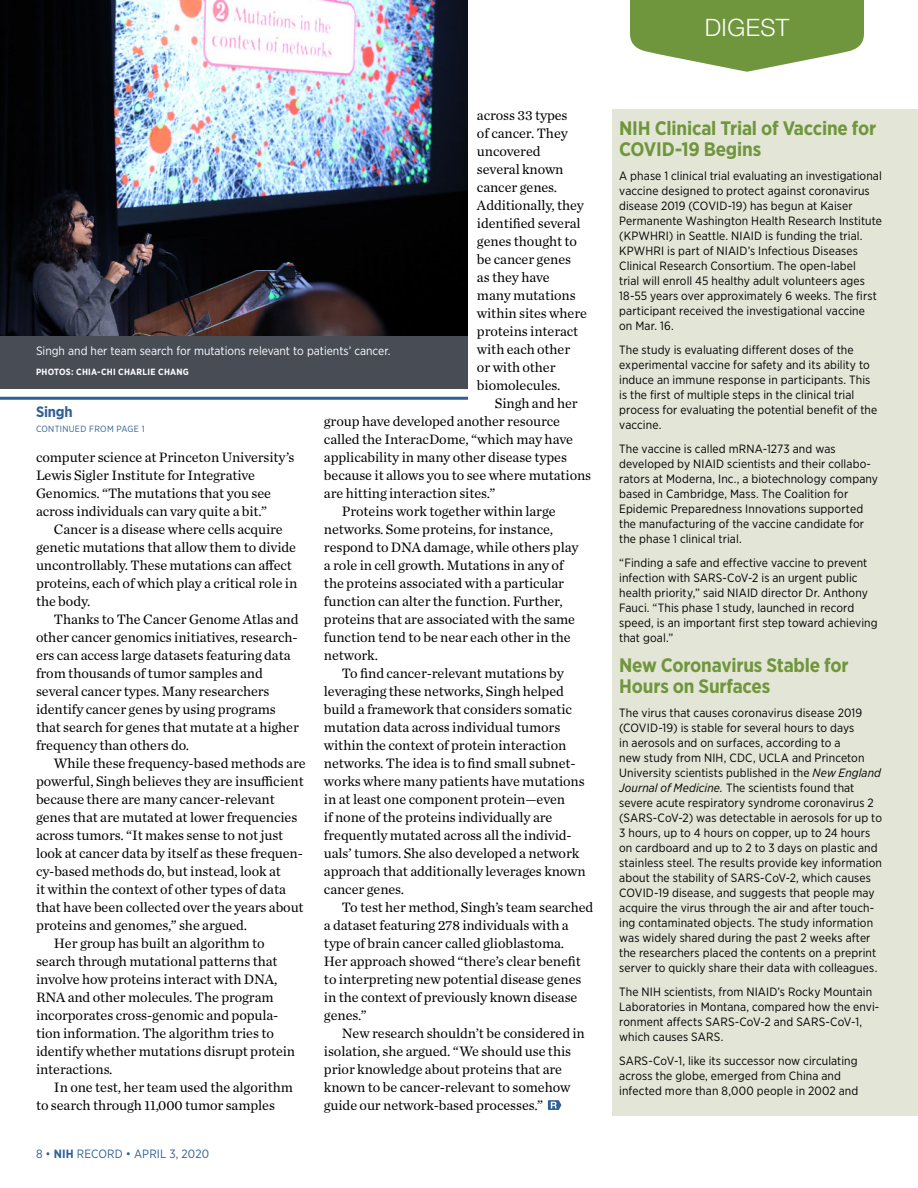
<style>
.page{position:relative;width:918px;height:1188px;background:#fff}
.page>*{position:absolute;margin:0;border:0;box-sizing:border-box;transform-origin:0 0}
.Page_jump{font:300 24px "Helvetica Neue LT Std";letter-spacing:.02em;color:#fff}
.Head__Digest{font:700 19.5px/21px "Gotham Narrow";letter-spacing:-.01em;color:#70963d}
.Head_2_Subheads_Body{font:700 15px "Gotham Narrow";letter-spacing:-.015em;color:#316094}
.Body_1{font:14.25px/18px "Chronicle Text G1";letter-spacing:-.005em;color:#000}
.Body_2__Briefs_and_S{font:12px/15px "Gotham Narrow";letter-spacing:.01em;color:#000}
.Photo_caption_revers{font:12px "Gotham Narrow";color:#fff}
.t1{font:12px "Gotham Narrow";letter-spacing:.01em;color:#316094}
.Photo_credit_reverse{font:700 9px "Gotham Narrow";letter-spacing:.03em;color:#fff}
.Page_jump-2{font:9px "Gotham Narrow";letter-spacing:.03em;color:#316094}
.s1{font-weight:700}
.s2{font-style:italic}
</style>
<div class="page">
<div style="left:613px;top:109px;width:305px;height:1006px;background:#e3e6d6"></div>
<img style="left:0;top:0;width:468px;height:336px">
<hr style="left:0;top:397px;width:468px;height:3px;background:#316094">
<div style="left:0;top:336px;width:468px;height:53px;background:#474c55"></div>
<svg style="left:630px;top:0;width:234px;height:72px"></svg>
<svg style="left:548px;top:1100px;width:13px;height:10px"></svg>
<p class="Page_jump" style="left:705px;top:13px;width:86px">DIGEST</p>
<p class="Body_1" style="left:477px;top:105px;width:112px">across 33 types<br>of cancer. They uncovered several known cancer genes.<br>Additionally, they identified several genes thought to be cancer genes as they have many mutations within sites where proteins interact with each other or with other biomolecules.</p>
<p class="Body_1" style="left:324px;top:393px;width:269px;text-indent:171px">Singh and her group have developed another resource called the InteracDome, “which may have applicability in many other disease types because it allows you to see where mutations are hitting interaction sites.”</p>
<p class="Body_1" style="left:324px;top:501px;width:256px;text-indent:18px">Proteins work together within large networks. Some proteins, for instance, respond to DNA damage, while others play a role in cell growth. Mutations in any of the proteins associated with a particular function can alter the function. Further, proteins that are associated with the same function tend to be near each other in the network.</p>
<p class="Body_1" style="left:324px;top:663px;width:263px;text-indent:18px">To find cancer-relevant mutations by leveraging these networks, Singh helped build a framework that considers somatic mutation data across individual tumors within the context of protein interaction networks. The idea is to find small subnet&shy;works where many patients have mutations in at least one component protein—even<br>if none of the proteins individually are frequently mutated across all the individ&shy;uals’ tumors. She also developed a network approach that additionally leverages known cancer genes.</p>
<p class="Body_1" style="left:324px;top:897px;width:271px;text-indent:18px">To test her method, Singh’s team searched a dataset featuring 278 individuals with a type of brain cancer called glioblastoma.<br>Her approach showed “there’s clear benefit to interpreting new potential disease genes in the context of previously known disease genes.”</p>
<p class="Body_1" style="left:324px;top:1023px;width:262px;text-indent:18px">New research shouldn’t be considered in isolation, she argued. “We should use this prior knowledge about proteins that are known to be cancer-relevant to somehow guide our network-based processes.”</p>
<p class="Photo_caption_revers" style="left:36px;top:343px;width:356px">Singh and her team search for mutations relevant to patients’ cancer.</p>
<p class="Photo_credit_reverse" style="left:36px;top:366px;width:155px">PHOTOS: CHIA-CHI CHARLIE CHANG</p>
<p class="Head_2_Subheads_Body" style="left:36px;top:402px;width:38px">Singh</p>
<p class="Page_jump-2" style="left:36px;top:423px;width:110px">CONTINUED FROM PAGE 1</p>
<p class="Body_1" style="left:36px;top:447px;width:260px">computer science at Princeton University’s Lewis Sigler Institute for Integrative Genomics. “The mutations that you see across individuals can vary quite a bit.”</p>
<p class="Body_1" style="left:36px;top:519px;width:263px;text-indent:18px">Cancer is a disease where cells acquire genetic mutations that allow them to divide uncontrollably. These mutations can affect proteins, each of which play a critical role in the body.</p>
<p class="Body_1" style="left:36px;top:609px;width:264px;text-indent:18px">Thanks to The Cancer Genome Atlas and other cancer genomics initiatives, research&shy;ers can access large datasets featuring data from thousands of tumor samples and several cancer types. Many researchers identify cancer genes by using programs that search for genes that mutate at a higher frequency than others do.</p>
<p class="Body_1" style="left:36px;top:753px;width:271px;text-indent:18px">While these frequency-based methods are powerful, Singh believes they are insufficient because there are many cancer-relevant genes that are mutated at lower frequencies across tumors. “It makes sense to not just look at cancer data by itself as these frequen&shy;cy-based methods do, but instead, look at<br>it within the context of other types of data that have been collected over the years about proteins and genomes,” she argued.</p>
<p class="Body_1" style="left:36px;top:933px;width:261px;text-indent:18px">Her group has built an algorithm to search through mutational patterns that involve how proteins interact with DNA, RNA and other molecules. The program incorporates cross-genomic and popula&shy;tion information. The algorithm tries to identify whether mutations disrupt protein interactions.</p>
<p class="Body_1" style="left:36px;top:1077px;width:258px;text-indent:18px">In one test, her team used the algorithm to search through 11,000 tumor samples</p>
<p class="t1" style="left:36px;top:1146px;width:175px">8 • <span class="s1">NIH</span> RECORD • APRIL 3, 2020</p>
<p class="Head__Digest" style="left:619px;top:117px;width:259px">NIH Clinical Trial of Vaccine for<br>COVID-19 Begins</p>
<p class="Body_2__Briefs_and_S" style="left:619px;top:168px;width:264px">A phase 1 clinical trial evaluating an investigational vaccine designed to protect against coronavirus disease 2019 (COVID-19) has begun at Kaiser Permanente Washington Health Research Institute (KPWHRI) in Seattle. NIAID is funding the trial.<br>KPWHRI is part of NIAID’s Infectious Diseases Clinical Research Consortium. The open-label<br>trial will enroll 45 healthy adult volunteers ages 18-55 years over approximately 6 weeks. The first participant received the investigational vaccine<br>on Mar. 16.</p>
<p class="Body_2__Briefs_and_S" style="left:619px;top:342px;width:260px">The study is evaluating different doses of the experimental vaccine for safety and its ability to induce an immune response in participants. This is the first of multiple steps in the clinical trial process for evaluating the potential benefit of the vaccine.</p>
<p class="Body_2__Briefs_and_S" style="left:619px;top:441px;width:260px">The vaccine is called mRNA-1273 and was developed by NIAID scientists and their collabo&shy;rators at Moderna, Inc., a biotechnology company based in Cambridge, Mass. The Coalition for Epidemic Preparedness Innovations supported the manufacturing of the vaccine candidate for the phase 1 clinical trial.</p>
<p class="Body_2__Briefs_and_S" style="left:619px;top:555px;width:260px">“Finding a safe and effective vaccine to prevent infection with SARS-CoV-2 is an urgent public health priority,” said NIAID director Dr. Anthony Fauci. “This phase 1 study, launched in record speed, is an important first step toward achieving that goal.”</p>
<p class="Head__Digest" style="left:619px;top:654px;width:231px">New Coronavirus Stable for<br>Hours on Surfaces</p>
<p class="Body_2__Briefs_and_S" style="left:619px;top:705px;width:264px">The virus that causes coronavirus disease 2019 (COVID-19) is stable for several hours to days<br>in aerosols and on surfaces, according to a<br>new study from NIH, CDC, UCLA and Princeton University scientists published in the <span class="s2">New England Journal of Medicine.</span> The scientists found that severe acute respiratory syndrome coronavirus 2 (SARS-CoV-2) was detectable in aerosols for up to 3 hours, up to 4 hours on copper, up to 24 hours on cardboard and up to 2 to 3 days on plastic and stainless steel. The results provide key information about the stability of SARS-CoV-2, which causes COVID-19 disease, and suggests that people may acquire the virus through the air and after touch&shy;ing contaminated objects. The study information was widely shared during the past 2 weeks after the researchers placed the contents on a preprint server to quickly share their data with colleagues.</p>
<p class="Body_2__Briefs_and_S" style="left:619px;top:984px;width:262px">The NIH scientists, from NIAID’s Rocky Mountain Laboratories in Montana, compared how the envi&shy;ronment affects SARS-CoV-2 and SARS-CoV-1, which causes SARS.</p>
<p class="Body_2__Briefs_and_S" style="left:619px;top:1053px;width:241px">SARS-CoV-1, like its successor now circulating across the globe, emerged from China and infected more than 8,000 people in 2002 and</p>
</div>
